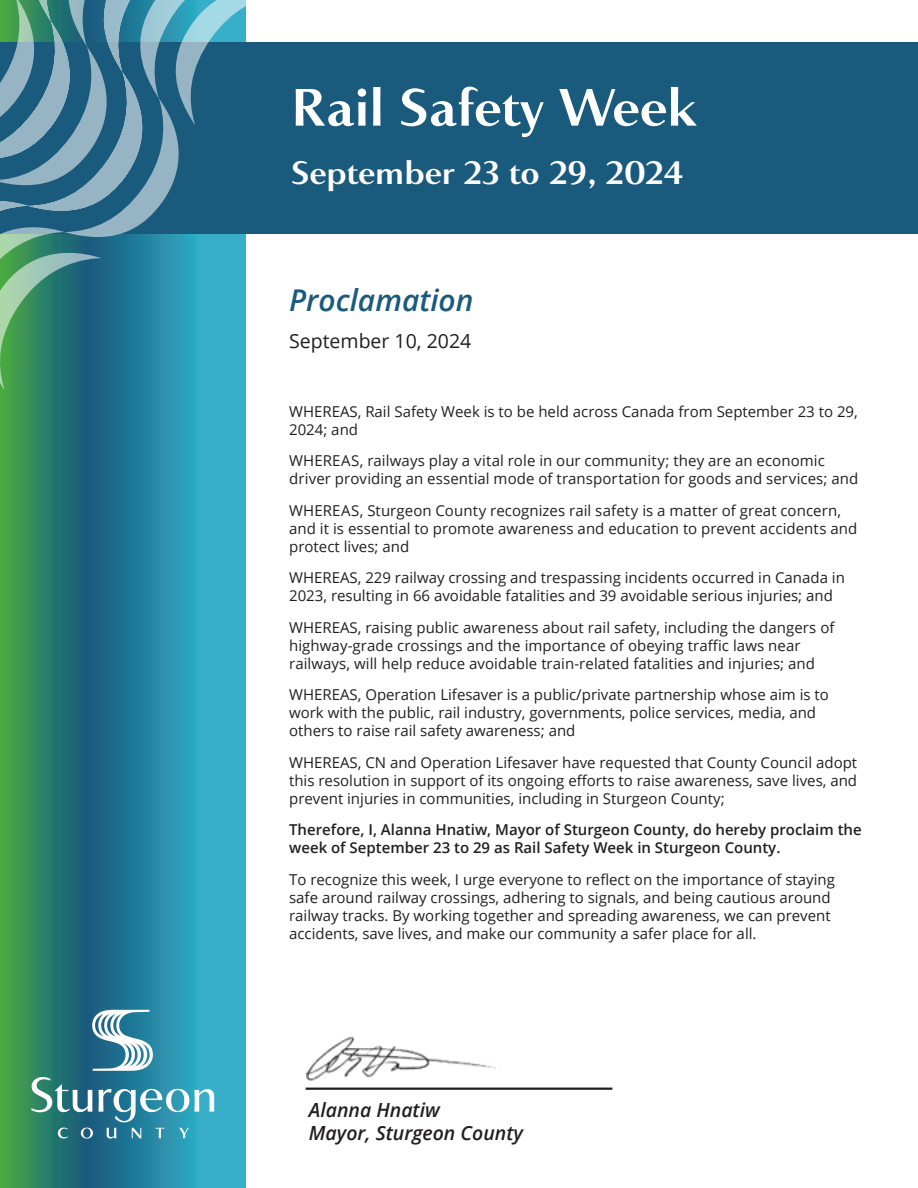
<style>
.page{position:relative;width:918px;height:1188px;background:#fff}
.page>*{position:absolute;margin:0;border:0;box-sizing:border-box;transform-origin:0 0}
.t1{font:700 51px "Accent Graphic";color:#fff}
.t2{font:700 31.5px "Accent Graphic";color:#fff}
.t3{font:italic 600 30px "Open Sans";color:#1a5a7d}
.t4{font:italic 600 19.5px "Open Sans";color:#231f20}
.t5{font:19.5px "Open Sans";color:#231f20}
.t6{font:15px/18px "Open Sans";color:#231f20}
.t7{font:600 15px/18px "Open Sans";color:#231f20}
</style>
<div class="page">
<svg style="left:0;top:0;width:246px;height:1188px"></svg>
<div style="left:0;top:43px;width:918px;height:191px;background:#1a5a7d"></div>
<hr style="left:306px;top:1088px;width:306px;height:2px;background:#231f20">
<svg style="left:0;top:1px;width:246px;height:467px"></svg>
<svg style="left:92px;top:1010px;width:61px;height:61px"></svg>
<svg style="left:58px;top:1127px;width:10px;height:12px"></svg>
<svg style="left:81px;top:1127px;width:12px;height:12px"></svg>
<svg style="left:31px;top:1077px;width:61px;height:36px"></svg>
<svg style="left:99px;top:1088px;width:115px;height:51px"></svg>
<img style="left:305px;top:1036px;width:196px;height:44px">
<p class="t1" style="left:291px;top:68px;width:407px">Rail Safety Week</p>
<p class="t2" style="left:291px;top:148px;width:394px">September 23 to 29, 2024</p>
<p class="t3" style="left:289px;top:280px;width:186px">Proclamation</p>
<p class="t5" style="left:289px;top:328px;width:184px">September 10, 2024</p>
<p class="t6" style="left:289px;top:402px;width:570px">WHEREAS, Rail Safety Week is to be held across Canada from September 23 to 29,<br>2024; and</p>
<p class="t6" style="left:289px;top:451px;width:571px">WHEREAS, railways play a vital role in our community; they are an economic driver providing an essential mode of transportation for goods and services; and</p>
<p class="t6" style="left:289px;top:501px;width:570px">WHEREAS, Sturgeon County recognizes rail safety is a matter of great concern, and it is essential to promote awareness and education to prevent accidents and protect lives; and</p>
<p class="t6" style="left:289px;top:568px;width:557px">WHEREAS, 229 railway crossing and trespassing incidents occurred in Canada in<br>2023, resulting in 66 avoidable fatalities and 39 avoidable serious injuries; and</p>
<p class="t6" style="left:289px;top:618px;width:547px">WHEREAS, raising public awareness about rail safety, including the dangers of highway-grade crossings and the importance of obeying traffic laws near railways, will help reduce avoidable train-related fatalities and injuries; and</p>
<p class="t6" style="left:289px;top:685px;width:541px">WHEREAS, Operation Lifesaver is a public/private partnership whose aim is to work with the public, rail industry, governments, police services, media, and others to raise rail safety awareness; and</p>
<p class="t6" style="left:289px;top:753px;width:570px;text-align:justify">WHEREAS, CN and Operation Lifesaver have requested that County Council adopt this resolution in support of its ongoing efforts to raise awareness, save lives, and prevent injuries in communities, including in Sturgeon County;</p>
<p class="t7" style="left:289px;top:820px;width:574px">Therefore, I, Alanna Hnatiw, Mayor of Sturgeon County, do hereby proclaim the week of September 23 to 29 as Rail Safety Week in Sturgeon County.</p>
<p class="t6" style="left:289px;top:870px;width:547px">To recognize this week, I urge everyone to reflect on the importance of staying safe around railway crossings, adhering to signals, and being cautious around railway tracks. By working together and spreading awareness, we can prevent accidents, save lives, and make our community a safer place for all.</p>
<p class="t4" style="left:309px;top:1096px;width:132px">Alanna Hnatiw</p>
<p class="t4" style="left:309px;top:1120px;width:216px">Mayor, Sturgeon County</p>
</div>
